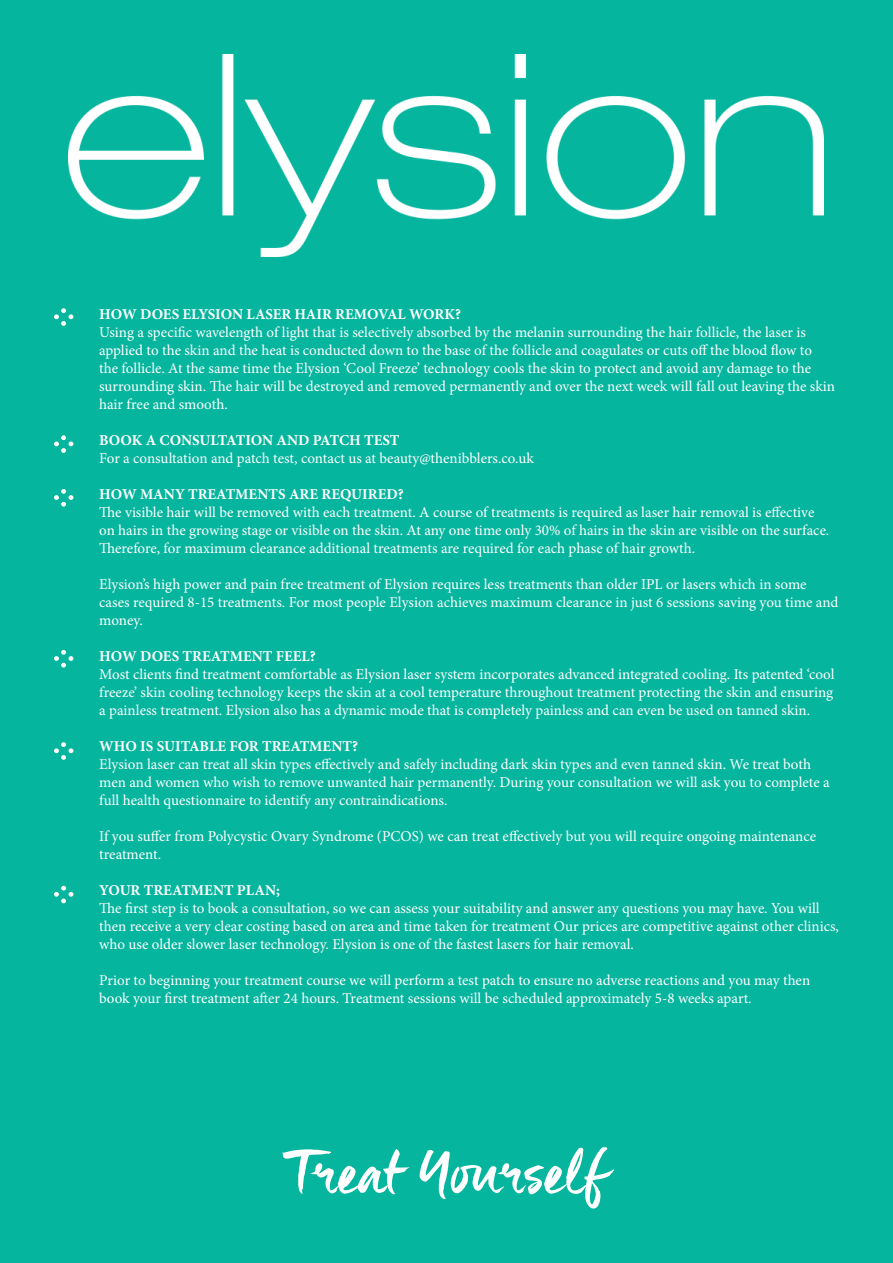
<style>
.page{position:relative;width:893px;height:1263px;background:#05b59d}
.page>*{position:absolute;margin:0;border:0;box-sizing:border-box;transform-origin:0 0}
.t1{font:72px "Maneo";letter-spacing:-.01em;color:#fff}
.t2{font:15px/18px "Minion Pro";letter-spacing:-.005em;color:#fff}
.t3{font:700 15px "Minion Pro";color:#fff}
</style>
<div class="page">
<img style="left:69px;top:55px;width:754px;height:201px">
<svg style="left:54px;top:435px;width:19px;height:18px"></svg>
<svg style="left:54px;top:308px;width:19px;height:18px"></svg>
<svg style="left:54px;top:489px;width:19px;height:17px"></svg>
<svg style="left:54px;top:650px;width:19px;height:17px"></svg>
<svg style="left:54px;top:742px;width:19px;height:18px"></svg>
<svg style="left:54px;top:886px;width:19px;height:17px"></svg>
<p class="t3" style="left:99px;top:304px;width:363px">HOW DOES ELYSION LASER HAIR REMOVAL WORK?</p>
<p class="t2" style="left:99px;top:323px;width:737px">Using a specific wavelength of light that is selectively absorbed by the melanin surrounding the hair follicle, the laser is applied to the skin and the heat is conducted down to the base of the follicle and coagulates or cuts off the blood flow to<br>the follicle. At the same time the Elysion ‘Cool Freeze’ technology cools the skin to protect and avoid any damage to the surrounding skin. The hair will be destroyed and removed permanently and over the next week will fall out leaving the skin hair free and smooth.</p>
<p class="t3" style="left:99px;top:430px;width:302px">BOOK A CONSULTATION AND PATCH TEST</p>
<p class="t2" style="left:99px;top:449px;width:436px">For a consultation and patch test, contact us at beauty@thenibblers.co.uk</p>
<p class="t3" style="left:99px;top:484px;width:306px">HOW MANY TREATMENTS ARE REQUIRED?</p>
<p class="t2" style="left:99px;top:503px;width:732px">The visible hair will be removed with each treatment. A course of treatments is required as laser hair removal is effective on hairs in the growing stage or visible on the skin. At any one time only 30% of hairs in the skin are visible on the surface.<br>Therefore, for maximum clearance additional treatments are required for each phase of hair growth.</p>
<p class="t2" style="left:99px;top:575px;width:741px">Elysion’s high power and pain free treatment of Elysion requires less treatments than older IPL or lasers which in some cases required 8-15 treatments. For most people Elysion achieves maximum clearance in just 6 sessions saving you time and money.</p>
<p class="t3" style="left:99px;top:646px;width:218px">HOW DOES TREATMENT FEEL?</p>
<p class="t2" style="left:99px;top:665px;width:737px;text-align:justify">Most clients find treatment comfortable as Elysion laser system incorporates advanced integrated cooling. Its patented ‘cool freeze’ skin cooling technology keeps the skin at a cool temperature throughout treatment protecting the skin and ensuring a painless treatment. Elysion also has a dynamic mode that is completely painless and can even be used on tanned skin.</p>
<p class="t3" style="left:99px;top:736px;width:260px">WHO IS SUITABLE FOR TREATMENT?</p>
<p class="t2" style="left:99px;top:755px;width:732px">Elysion laser can treat all skin types effectively and safely including dark skin types and even tanned skin. We treat both men and women who wish to remove unwanted hair permanently. During your consultation we will ask you to complete a full health questionnaire to identify any contraindications.</p>
<p class="t2" style="left:99px;top:827px;width:718px">If you suffer from Polycystic Ovary Syndrome (PCOS) we can treat effectively but you will require ongoing maintenance treatment.</p>
<p class="t3" style="left:99px;top:880px;width:182px">YOUR TREATMENT PLAN;</p>
<p class="t2" style="left:99px;top:899px;width:741px">The first step is to book a consultation, so we can assess your suitability and answer any questions you may have. You will then receive a very clear costing based on area and time taken for treatment Our prices are competitive against other clinics, who use older slower laser technology. Elysion is one of the fastest lasers for hair removal.</p>
<p class="t2" style="left:99px;top:971px;width:712px">Prior to beginning your treatment course we will perform a test patch to ensure no adverse reactions and you may then book your first treatment after 24 hours. Treatment sessions will be scheduled approximately 5-8 weeks apart.</p>
<p class="t1" style="left:283px;top:1123px;width:329px">Treat Yourself</p>
</div>
